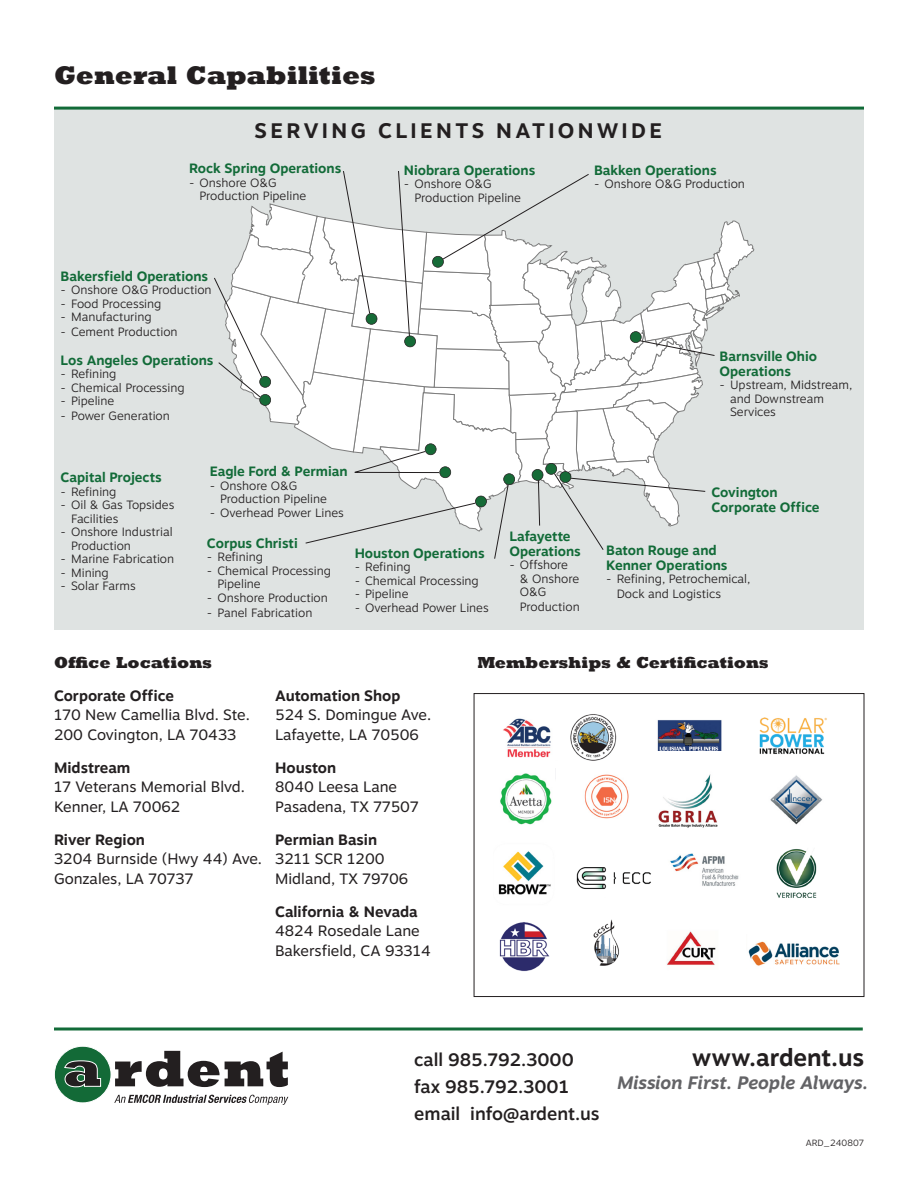
<style>
.page{position:relative;width:918px;height:1188px;background:#fff}
.page>*{position:absolute;margin:0;border:0;box-sizing:border-box;transform-origin:0 0}
.t1{font:800 24px "Rockwell Nova";color:#231f20}
.t2{font:700 24px "Motiva Sans";color:#231f20}
.t3{font:700 21px "Motiva Sans";letter-spacing:.16em;color:#231f20}
.t4{font:500 18px "Motiva Sans";color:#231f20}
.t5{font:italic 700 18px "Motiva Sans";color:#636366}
.t6{font:15px/19.5px "Motiva Sans";color:#231f20}
.t7{font:800 15px "Rockwell Nova";color:#231f20}
.t8{font:700 13.5px/15px "Motiva Sans";color:#126b38}
.t9{font:300 12px/13.5px "Motiva Sans";color:#231f20}
.t10{font:300 9px "Motiva Sans";color:#231f20}
.s1{font-weight:700}
</style>
<div class="page">
<div style="left:54px;top:108px;width:810px;height:522px;background:#dfe3e2"></div>
<div style="left:474px;top:693px;width:390px;height:304px;border:1px solid #231f20"></div>
<img style="left:503px;top:718px;width:48px;height:40px">
<img style="left:576px;top:867px;width:75px;height:22px">
<img style="left:500px;top:773px;width:52px;height:52px">
<img style="left:670px;top:853px;width:69px;height:33px">
<img style="left:570px;top:714px;width:47px;height:47px">
<img style="left:658px;top:774px;width:60px;height:54px">
<img style="left:584px;top:774px;width:45px;height:45px">
<img style="left:776px;top:849px;width:41px;height:49px">
<img style="left:657px;top:720px;width:65px;height:31px">
<img style="left:770px;top:775px;width:53px;height:50px">
<img style="left:498px;top:851px;width:53px;height:44px">
<img style="left:666px;top:931px;width:50px;height:34px">
<img style="left:759px;top:717px;width:68px;height:37px">
<img style="left:499px;top:922px;width:51px;height:50px">
<img style="left:593px;top:920px;width:26px;height:46px">
<img style="left:748px;top:941px;width:92px;height:25px">
<div style="left:54px;top:1046px;width:57px;height:57px;background:#136a37;border-radius:50%"></div>
<div style="left:54px;top:1046px;width:57px;height:57px;border:1px solid #fff;border-radius:50%"></div>
<svg style="left:114px;top:1095px;width:174px;height:10px"></svg>
<svg style="left:64px;top:1060px;width:37px;height:28px"></svg>
<svg style="left:115px;top:1051px;width:173px;height:36px"></svg>
<hr style="left:54px;top:1028px;width:809px;height:2px;background:#126b38">
<hr style="left:54px;top:107px;width:810px;height:3px;background:#126b38">
<svg style="left:214px;top:171px;width:541px;height:388px"></svg>
<p class="t1" style="left:54px;top:59px;width:323px">General Capabilities</p>
<p class="t3" style="left:255px;top:115px;width:409px">SERVING CLIENTS NATIONWIDE</p>
<p class="t8" style="left:189px;top:160px;width:154px">Rock Spring Operations</p>
<p class="t9" style="left:200px;top:175px;width:108px;text-indent:-10px">- Onshore O&amp;G<br>Production Pipeline</p>
<p class="t8" style="left:404px;top:162px;width:133px">Niobrara Operations</p>
<p class="t9" style="left:414px;top:177px;width:108px;text-indent:-10px">- Onshore O&amp;G<br>Production Pipeline</p>
<p class="t8" style="left:594px;top:162px;width:124px">Bakken Operations</p>
<p class="t9" style="left:594px;top:177px;width:153px">- Onshore O&amp;G Production</p>
<p class="t8" style="left:61px;top:268px;width:149px">Bakersfield Operations</p>
<p class="t9" style="left:61px;top:283px;width:153px">- Onshore O&amp;G Production</p>
<p class="t9" style="left:61px;top:296px;width:102px">- Food Processing</p>
<p class="t9" style="left:61px;top:310px;width:93px">- Manufacturing</p>
<p class="t9" style="left:61px;top:325px;width:119px">- Cement Production</p>
<p class="t8" style="left:61px;top:352px;width:154px">Los Angeles Operations</p>
<p class="t9" style="left:61px;top:367px;width:57px">- Refining</p>
<p class="t9" style="left:61px;top:380px;width:126px">- Chemical Processing</p>
<p class="t9" style="left:61px;top:394px;width:55px">- Pipeline</p>
<p class="t9" style="left:61px;top:409px;width:111px">- Power Generation</p>
<p class="t8" style="left:61px;top:470px;width:103px">Capital Projects</p>
<p class="t9" style="left:61px;top:484px;width:57px">- Refining</p>
<p class="t9" style="left:71px;top:498px;width:105px;text-indent:-10px">- Oil &amp; Gas Topsides<br>Facilities</p>
<p class="t9" style="left:71px;top:525px;width:103px;text-indent:-10px">- Onshore Industrial<br>Production</p>
<p class="t9" style="left:61px;top:552px;width:115px">- Marine Fabrication</p>
<p class="t9" style="left:61px;top:565px;width:50px">- Mining</p>
<p class="t9" style="left:61px;top:579px;width:77px">- Solar Farms</p>
<p class="t8" style="left:210px;top:464px;width:139px">Eagle Ford &amp; Permian</p>
<p class="t9" style="left:220px;top:478px;width:108px;text-indent:-10px">- Onshore O&amp;G<br>Production Pipeline</p>
<p class="t9" style="left:210px;top:505px;width:136px">- Overhead Power Lines</p>
<p class="t8" style="left:207px;top:535px;width:92px">Corpus Christi</p>
<p class="t9" style="left:207px;top:550px;width:57px">- Refining</p>
<p class="t9" style="left:217px;top:564px;width:115px;text-indent:-10px">- Chemical Processing<br>Pipeline</p>
<p class="t9" style="left:207px;top:591px;width:122px">- Onshore Production</p>
<p class="t9" style="left:207px;top:606px;width:107px">- Panel Fabrication</p>
<p class="t8" style="left:355px;top:545px;width:132px">Houston Operations</p>
<p class="t9" style="left:355px;top:560px;width:57px">- Refining</p>
<p class="t9" style="left:355px;top:574px;width:126px">- Chemical Processing</p>
<p class="t9" style="left:355px;top:587px;width:55px">- Pipeline</p>
<p class="t9" style="left:355px;top:601px;width:136px">- Overhead Power Lines</p>
<p class="t8" style="left:509px;top:528px;width:73px">Lafayette<br>Operations</p>
<p class="t9" style="left:520px;top:558px;width:61px;text-indent:-10px">- Offshore &amp; Onshore<br>O&amp;G</p>
<p class="t9" style="left:520px;top:600px;width:61px">Production</p>
<p class="t8" style="left:720px;top:348px;width:99px">Barnsville Ohio<br>Operations</p>
<p class="t9" style="left:730px;top:378px;width:124px;text-indent:-10px">- Upstream, Midstream, and Downstream<br>Services</p>
<p class="t8" style="left:712px;top:484px;width:109px">Covington<br>Corporate Office</p>
<p class="t8" style="left:606px;top:542px;width:123px">Baton Rouge and<br>Kenner Operations</p>
<p class="t9" style="left:617px;top:571px;width:135px;line-height:15px;text-indent:-10px">- Refining, Petrochemical,<br>Dock and Logistics</p>
<p class="t7" style="left:54px;top:653px;width:160px">Office Locations</p>
<p class="t7" style="left:478px;top:653px;width:293px">Memberships &amp; Certifications</p>
<p class="t6" style="left:54px;top:685px;width:197px"><span class="s1">Corporate Office<br></span>170 New Camellia Blvd. Ste.<br>200 Covington, LA 70433</p>
<p class="t6" style="left:54px;top:757px;width:192px"><span class="s1">Midstream<br></span>17 Veterans Memorial Blvd.<br>Kenner, LA 70062</p>
<p class="t6" style="left:54px;top:829px;width:210px"><span class="s1">River Region<br></span>3204 Burnside (Hwy 44) Ave.<br>Gonzales, LA 70737</p>
<p class="t6" style="left:275px;top:685px;width:158px"><span class="s1">Automation Shop<br></span>524 S. Domingue Ave.<br>Lafayette, LA 70506</p>
<p class="t6" style="left:275px;top:757px;width:145px"><span class="s1">Houston<br></span>8040 Leesa Lane<br>Pasadena, TX 77507</p>
<p class="t6" style="left:275px;top:829px;width:135px"><span class="s1">Permian Basin<br></span>3211 SCR 1200<br>Midland, TX 79706</p>
<p class="t6" style="left:275px;top:901px;width:157px"><span class="s1">California &amp; Nevada<br></span>4824 Rosedale Lane<br>Bakersfield, CA 93314</p>
<p class="t4" style="left:414px;top:1046px;width:161px">call 985.792.3000</p>
<p class="t4" style="left:414px;top:1073px;width:156px">fax 985.792.3001</p>
<p class="t4" style="left:414px;top:1100px;width:187px">email info@ardent.us</p>
<p class="t2" style="left:692px;top:1040px;width:174px">www.ardent.us</p>
<p class="t5" style="left:618px;top:1070px;width:252px">Mission First. People Always.</p>
<p class="t10" style="left:806px;top:1136px;width:60px">ARD_240807</p>
</div>
